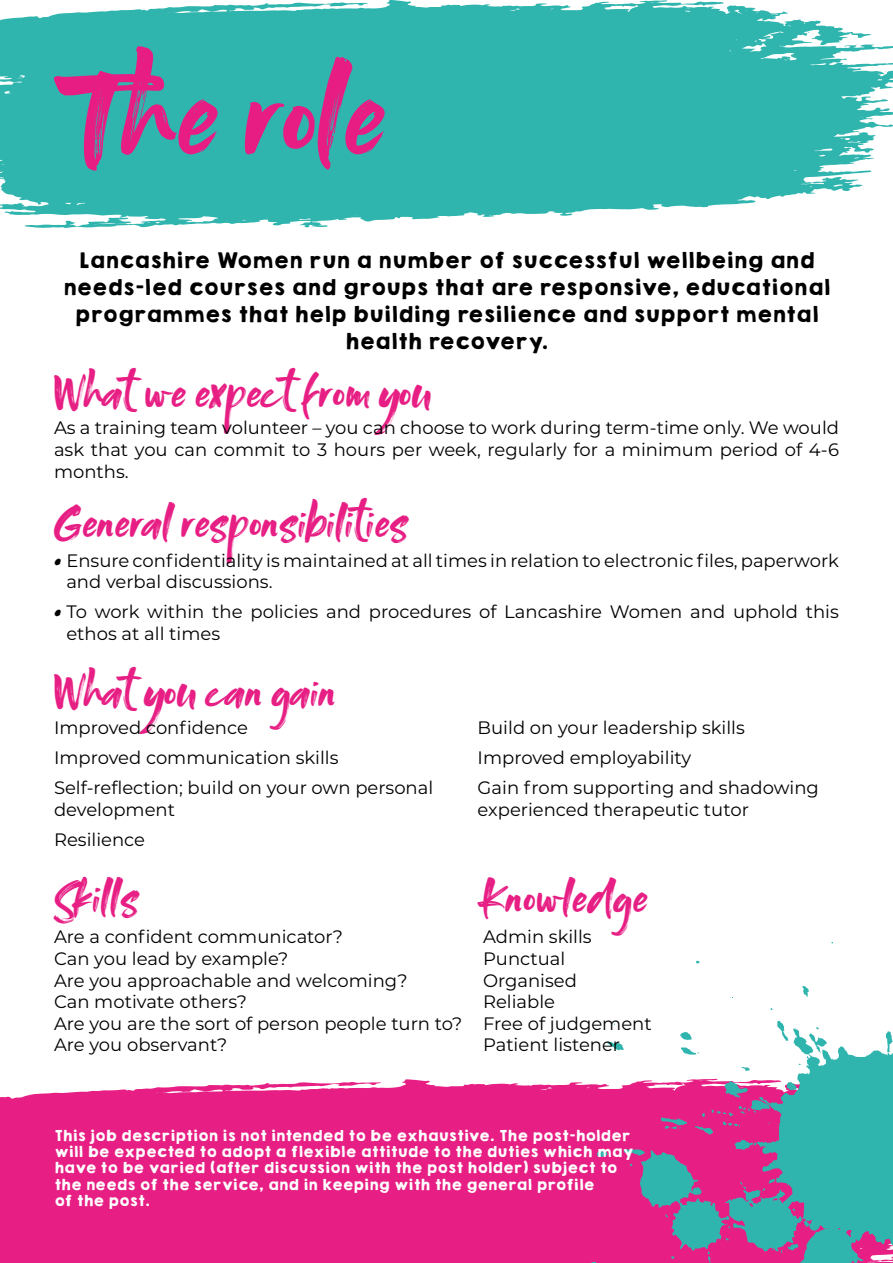
<style>
.page{position:relative;width:893px;height:1263px;background:#fff}
.page>*{position:absolute;margin:0;border:0;box-sizing:border-box;transform-origin:0 0}
.t1{font:100.35px "My Font";color:#e71d84}
.t2{font:36px "My Font";color:#e71f84}
.t3{font:19.5px/27px "KGHAPPY Solid";color:#000;text-align:center}
.t4{font:18px/21.6px "Montserrat";color:#000}
.t5{font:13.5px/16.2px "KGHAPPY Solid";color:#fff}
.s1{font-family:"Flood Std"}
</style>
<div class="page">
<svg style="left:0;top:0;width:893px;height:228px;fill:#30b5ae"></svg>
<div style="left:0;top:1079px;width:590px;height:184px;background:#e71f84"></div>
<svg style="left:802px;top:986px;width:7px;height:11px"></svg>
<svg style="left:590px;top:1021px;width:303px;height:242px"></svg>
<h1 class="t1" style="left:54px;top:61px;width:336px">The role</h1>
<p class="t3" style="left:63px;top:247px;width:769px">Lancashire Women run a number of successful wellbeing and needs-led courses and groups that are responsive, educational programmes that help building resilience and support mental health recovery.</p>
<h2 class="t2" style="left:54px;top:373px;width:381px">What we expect from you</h2>
<p class="t4" style="left:54px;top:416px;width:786px;text-align:justify">As a training team volunteer – you can choose to work during term-time only. We would ask that you can commit to 3 hours per week, regularly for a minimum period of 4-6 months.</p>
<h2 class="t2" style="left:54px;top:504px;width:357px">General responsibilities</h2>
<p class="t4" style="left:66px;top:549px;width:774px;text-indent:-12px"><span class="s1">•</span> Ensure confidentiality is maintained at all times in relation to electronic files, paperwork and verbal discussions.</p>
<p class="t4" style="left:66px;top:600px;width:774px;text-indent:-12px"><span class="s1">•</span> To work within the policies and procedures of Lancashire Women and uphold this ethos at all times</p>
<h2 class="t2" style="left:54px;top:672px;width:285px">What you can gain</h2>
<p class="t4" style="left:54px;top:712px;width:381px;line-height:30.2px">Improved confidence<br>Improved communication skills<br>Self-reflection; build on your own personal</p>
<p class="t4" style="left:54px;top:793px;width:123px;line-height:30.2px">development<br>Resilience</p>
<p class="t4" style="left:478px;top:712px;width:343px;line-height:30.2px">Build on your leadership skills<br>Improved employability<br>Gain from supporting and shadowing</p>
<p class="t4" style="left:478px;top:798px;width:273px">experienced therapeutic tutor</p>
<h2 class="t2" style="left:54px;top:878px;width:88px">Skills</h2>
<h2 class="t2" style="left:478px;top:878px;width:173px">Knowledge</h2>
<p class="t4" style="left:54px;top:925px;width:410px">Are a confident communicator?<br>Can you lead by example?<br>Are you approachable and welcoming?<br>Can motivate others?<br>Are you are the sort of person people turn to?<br>Are you observant?</p>
<p class="t4" style="left:483px;top:925px;width:170px">Admin skills<br>Punctual<br>Organised<br>Reliable<br>Free of judgement<br>Patient listener</p>
<p class="t5" style="left:54px;top:1127px;width:581px">This job description is not intended to be exhaustive. The post-holder will be expected to adopt a flexible attitude to the duties which may have to be varied (after discussion with the post holder) subject to the needs of the service, and in keeping with the general profile<br>of the post.</p>
</div>
